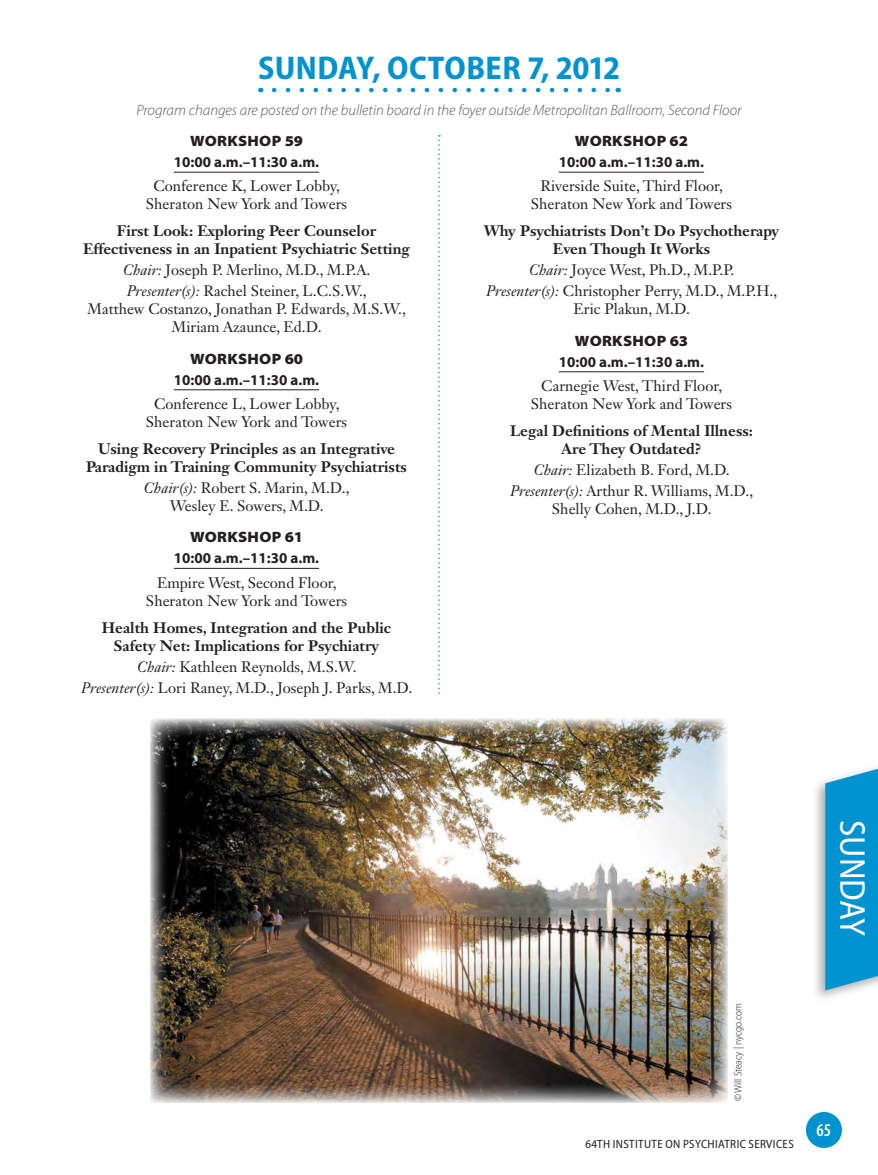
<style>
.page{position:relative;width:878px;height:1175px;background:#fff}
.page>*{position:absolute;margin:0;border:0;box-sizing:border-box;transform-origin:0 0}
.t1{font:semi-condensed 36px "Myriad Pro";color:#fff}
.t2{font:700 semi-condensed 33px "Myriad Pro";letter-spacing:.005em;color:#0093d0}
.t3{font:600 condensed 18px "Myriad Pro";color:#fff}
.t4{font:15px/18px "Janson Text LT Std";color:#231f20;text-align:center}
.t5{font:700 15px/18px "Janson Text LT Std";color:#231f20;text-align:center}
.t6{font:700 15px "Myriad Pro";color:#231f20}
.t7{font:italic 300 15px "Myriad Pro";color:#58595b}
.t8{font:900 semi-expanded 15px "Myriad Pro";letter-spacing:.02em;color:#231f20}
.t9{font:semi-condensed 12px "Myriad Pro";letter-spacing:.03em;color:#231f20}
.t10{font:300 semi-condensed 10.5px "Myriad Pro";color:#231f20}
.s1{font-style:italic}
</style>
<div class="page">
<img style="left:815px;top:782px;width:40px;height:216px">
<svg style="left:825px;top:767px;width:53px;height:223px;background:#1199d1"></svg>
<svg style="left:438px;top:135px;width:2px;height:559px"></svg>
<svg style="left:274px;top:88px;width:336px;height:4px"></svg>
<div style="left:806px;top:1112px;width:36px;height:36px;background:#0093d0;border-radius:50%"></div>
<hr style="left:174px;top:172px;width:145px;height:1px;background:#231f20">
<hr style="left:174px;top:389px;width:145px;height:1px;background:#231f20">
<hr style="left:174px;top:568px;width:145px;height:1px;background:#231f20">
<hr style="left:559px;top:172px;width:145px;height:1px;background:#231f20">
<hr style="left:559px;top:371px;width:145px;height:1px;background:#231f20">
<img style="left:150px;top:718px;width:577px;height:384px">
<h2 class="t2" style="left:258px;top:46px;width:363px">SUNDAY, OCTOBER 7, 2012</h2>
<p class="t7" style="left:136px;top:101px;width:606px">Program changes are posted on the bulletin board in the foyer outside Metropolitan Ballroom, Second Floor</p>
<p class="t8" style="left:190px;top:131px;width:115px">WORKSHOP 59</p>
<p class="t6" style="left:174px;top:152px;width:147px">10:00 a.m.–11:30 a.m.</p>
<p class="t4" style="left:146px;top:177px;width:202px">Conference K, Lower Lobby,<br>Sheraton New York and Towers</p>
<p class="t5" style="left:83px;top:222px;width:328px">First Look: Exploring Peer Counselor<br>Effectiveness in an Inpatient Psychiatric Setting</p>
<p class="t4" style="left:123px;top:259px;width:247px;line-height:21px;text-align:left"><span class="s1">Chair:</span> Joseph P. Merlino, M.D., M.P.A.<br><span class="s1">Presenter(s):</span> Rachel Steiner, L.C.S.W.,</p>
<p class="t4" style="left:88px;top:300px;width:320px">Matthew Costanzo, Jonathan P. Edwards, M.S.W.,<br>Miriam Azaunce, Ed.D.</p>
<p class="t8" style="left:190px;top:349px;width:115px">WORKSHOP 60</p>
<p class="t6" style="left:174px;top:370px;width:147px">10:00 a.m.–11:30 a.m.</p>
<p class="t4" style="left:146px;top:394px;width:202px">Conference L, Lower Lobby,<br>Sheraton New York and Towers</p>
<p class="t5" style="left:86px;top:439px;width:322px">Using Recovery Principles as an Integrative<br>Paradigm in Training Community Psychiatrists</p>
<p class="t4" style="left:144px;top:478px;width:207px"><span class="s1">Chair(s):</span> Robert S. Marin, M.D.,<br>Wesley E. Sowers, M.D.</p>
<p class="t8" style="left:190px;top:527px;width:115px">WORKSHOP 61</p>
<p class="t6" style="left:174px;top:548px;width:147px">10:00 a.m.–11:30 a.m.</p>
<p class="t4" style="left:146px;top:573px;width:202px">Empire West, Second Floor,<br>Sheraton New York and Towers</p>
<p class="t5" style="left:102px;top:618px;width:291px">Health Homes, Integration and the Public<br>Safety Net: Implications for Psychiatry</p>
<p class="t4" style="left:81px;top:655px;width:331px;line-height:21px"><span class="s1">Chair:</span> Kathleen Reynolds, M.S.W.<br><span class="s1">Presenter(s):</span> Lori Raney, M.D., Joseph J. Parks, M.D.</p>
<p class="t8" style="left:575px;top:131px;width:115px">WORKSHOP 62</p>
<p class="t6" style="left:559px;top:152px;width:147px">10:00 a.m.–11:30 a.m.</p>
<p class="t4" style="left:531px;top:177px;width:202px">Riverside Suite, Third Floor,<br>Sheraton New York and Towers</p>
<p class="t5" style="left:484px;top:222px;width:297px">Why Psychiatrists Don’t Do Psychotherapy<br>Even Though It Works</p>
<p class="t4" style="left:486px;top:259px;width:293px;line-height:21px"><span class="s1">Chair:</span> Joyce West, Ph.D., M.P.P.<br><span class="s1">Presenter(s):</span> Christopher Perry, M.D., M.P.H.,</p>
<p class="t4" style="left:573px;top:300px;width:116px">Eric Plakun, M.D.</p>
<p class="t8" style="left:575px;top:331px;width:115px">WORKSHOP 63</p>
<p class="t6" style="left:559px;top:352px;width:147px">10:00 a.m.–11:30 a.m.</p>
<p class="t4" style="left:531px;top:376px;width:202px">Carnegie West, Third Floor,<br>Sheraton New York and Towers</p>
<p class="t5" style="left:510px;top:421px;width:244px">Legal Definitions of Mental Illness:<br>Are They Outdated?</p>
<p class="t4" style="left:510px;top:459px;width:244px;line-height:21px"><span class="s1">Chair:</span> Elizabeth B. Ford, M.D.<br><span class="s1">Presenter(s):</span> Arthur R. Williams, M.D.,</p>
<p class="t4" style="left:552px;top:499px;width:159px">Shelly Cohen, M.D., J.D.</p>
<h1 class="t1" style="left:874px;top:820px;width:117px;rotate:90deg">SUNDAY</h1>
<p class="t10" style="left:731px;top:1101px;width:100px;rotate:-90deg">© Will Steacy | nycgo.com</p>
<p class="t9" style="left:585px;top:1136px;width:210px">64TH INSTITUTE ON PSYCHIATRIC SERVICES</p>
<p class="t3" style="left:816px;top:1118px;width:16px">65</p>
</div>
